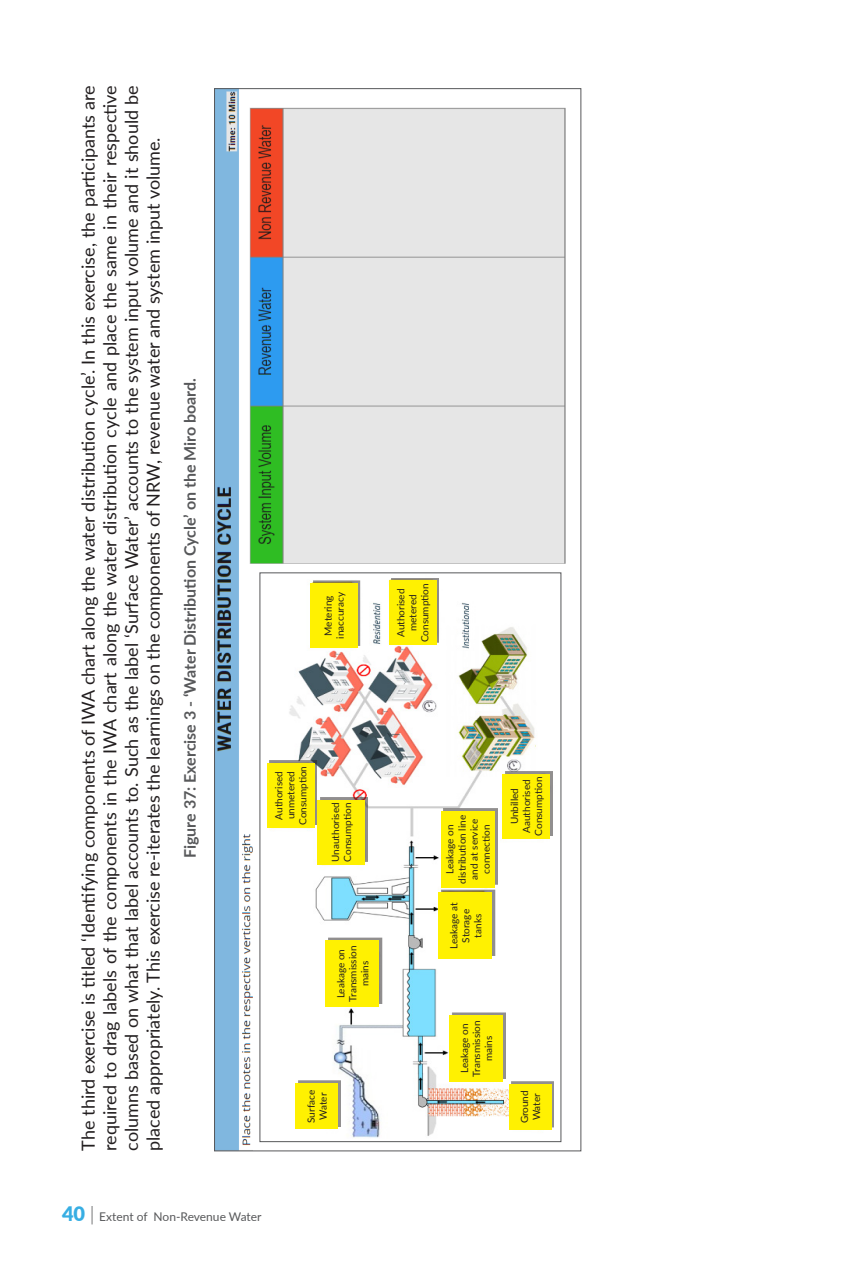
<style>
.page{position:relative;width:854px;height:1287px;background:#fff}
.page>*{position:absolute;margin:0;border:0;box-sizing:border-box;transform-origin:0 0}
.Body_Txt{font:18px/21.6px "Lato";color:#231f20;text-align:justify}
.Fig_Table_Heading{font:700 16px "Lato";color:#57585a}
.t1{font:12px "Lato";color:#57585a}
.t2{font:10px/12px "Lato";color:#231f20;text-align:center}
.s1{font-weight:900;font-size:20px;color:#37aee3}
.s2{font-weight:300;font-size:20px}
</style>
<div class="page">
<img style="left:269px;top:579px;width:285px;height:559px">
<img style="left:216px;top:90px;width:36px;height:1059px">
<img style="left:249px;top:104px;width:317px;height:464px">
<div style="left:298px;top:1080px;width:43px;height:47px;background:#918f8f"></div>
<div style="left:295px;top:1083px;width:43px;height:46px;background:#fff101"></div>
<div style="left:511px;top:1081px;width:43px;height:46px;background:#231f20;opacity:.5"></div>
<div style="left:508px;top:1084px;width:43px;height:46px;background:#fff101"></div>
<div style="left:328px;top:938px;width:54px;height:66px;background:#908e8e"></div>
<div style="left:325px;top:940px;width:54px;height:67px;background:#fff101"></div>
<div style="left:452px;top:1012px;width:54px;height:67px;background:#918f8f"></div>
<div style="left:449px;top:1015px;width:54px;height:67px;background:#fff101"></div>
<div style="left:441px;top:890px;width:54px;height:66px;background:#231f20;opacity:.5"></div>
<div style="left:438px;top:893px;width:54px;height:66px;background:#fff101"></div>
<div style="left:443px;top:808px;width:54px;height:76px;background:#231f20;opacity:.5"></div>
<div style="left:440px;top:811px;width:54px;height:76px;background:#fff101"></div>
<div style="left:320px;top:797px;width:47px;height:65px;background:#231f20;opacity:.5"></div>
<div style="left:317px;top:800px;width:47px;height:65px;background:#fff101"></div>
<div style="left:505px;top:771px;width:47px;height:65px;background:#231f20;opacity:.5"></div>
<div style="left:502px;top:774px;width:47px;height:65px;background:#fff101"></div>
<div style="left:270px;top:760px;width:47px;height:65px;background:#231f20;opacity:.5"></div>
<div style="left:267px;top:763px;width:47px;height:65px;background:#fff101"></div>
<div style="left:391px;top:578px;width:48px;height:64px;background:#231f20;opacity:.5"></div>
<div style="left:389px;top:580px;width:47px;height:65px;background:#fff101"></div>
<div style="left:313px;top:580px;width:47px;height:65px;background:#231f20;opacity:.5"></div>
<div style="left:310px;top:583px;width:47px;height:65px;background:#fff101"></div>
<p class="Body_Txt" style="left:77px;top:1151px;width:1067px;rotate:-90deg">The third exercise is titled ‘Identifying components of IWA chart along the water distribution cycle’. In this exercise, the participants are required to drag labels of the components in the IWA chart along the water distribution cycle and place the same in their respective columns based on what that label accounts to. Such as the label ‘Surface Water’ accounts to the system input volume and it should be placed appropriately. This exercise re-iterates the learnings on the components of NRW, revenue water and system input volume.</p>
<p class="Fig_Table_Heading" style="left:178px;top:858px;width:482px;rotate:-90deg">Figure 37: Exercise 3 - ‘Water Distribution Cycle’ on the Miro board.</p>
<p class="t2" style="left:321px;top:639px;width:48px;rotate:-90deg">Metering inaccuracy</p>
<p class="t2" style="left:394px;top:642px;width:60px;rotate:-90deg">Authorised metered<br>Consumption</p>
<p class="t2" style="left:272px;top:825px;width:60px;rotate:-90deg">Authorised unmetered<br>Consumption</p>
<p class="t2" style="left:329px;top:862px;width:61px;text-align:left;rotate:-90deg">Unauthorised<br>Consumption</p>
<p class="t2" style="left:334px;top:1002px;width:58px;rotate:-90deg">Leakage on<br>Transmission mains</p>
<p class="t2" style="left:443px;top:884px;width:70px;rotate:-90deg">Leakage on distribution line and at service connection</p>
<p class="t2" style="left:447px;top:949px;width:48px;rotate:-90deg">Leakage at<br>Storage tanks</p>
<p class="t2" style="left:508px;top:836px;width:60px;rotate:-90deg">Unbilled<br>Aauthorised<br>Consumption</p>
<p class="t2" style="left:458px;top:1077px;width:58px;rotate:-90deg">Leakage on<br>Transmission mains</p>
<p class="t2" style="left:304px;top:1123px;width:34px;text-align:left;rotate:-90deg">Surface<br>Water</p>
<p class="t2" style="left:518px;top:1123px;width:35px;rotate:-90deg">Ground<br>Water</p>
<p class="t1" style="left:62px;top:1208px;width:201px"><span class="s1">40</span> <span class="s2">|</span> Extent of Non-Revenue Water</p>
</div>
